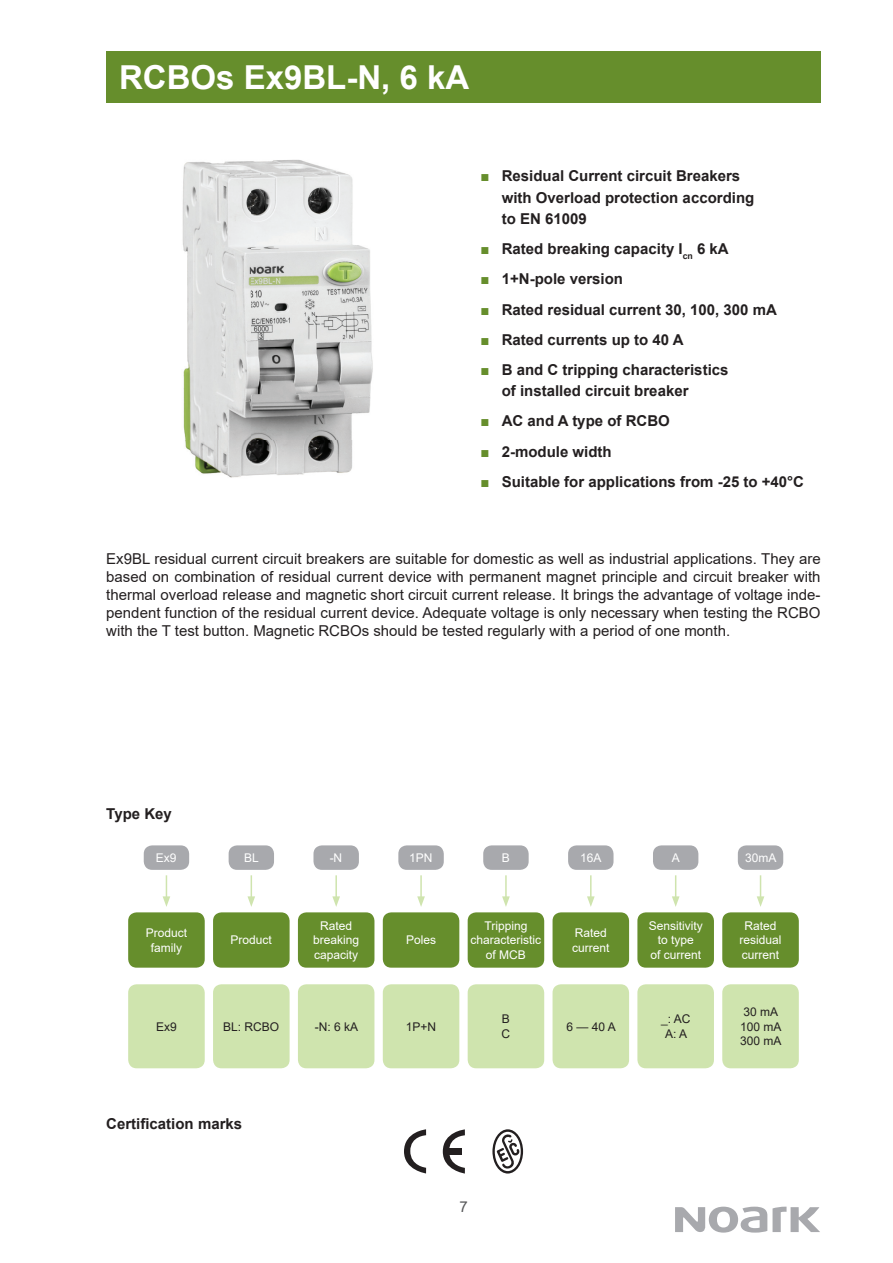
<style>
.page{position:relative;width:893px;height:1263px;background:#fff}
.page>*{position:absolute;margin:0;border:0;box-sizing:border-box;transform-origin:0 0}
.t1{font:700 33px "Arial";color:#fff}
.t2{font:15px/18px "Arial";color:#231f20;text-align:justify}
.t3{font:700 15px/21.6px "Arial";color:#231f20}
.t4{font:15px "Arial";color:#57585a}
.t5{font:12px/14.4px "Arial";color:#fff;text-align:center}
.t6{font:12px/14.4px "Arial";color:#231f20}
.s1{color:#668e2c}
</style>
<div class="page">
<svg style="left:675px;top:1206px;width:145px;height:26px"></svg>
<div style="left:106px;top:51px;width:715px;height:51px;background:#668e2c"></div>
<div style="left:144px;top:845px;width:45px;height:25px;background:#a8a9ad;border-radius:9px"></div>
<div style="left:128px;top:912px;width:77px;height:56px;background:#668e2c;border-radius:9px"></div>
<div style="left:128px;top:984px;width:77px;height:84px;background:#cfe4ae;border-radius:9px"></div>
<div style="left:229px;top:845px;width:45px;height:25px;background:#a8a9ad;border-radius:9px"></div>
<div style="left:213px;top:912px;width:77px;height:56px;background:#668e2c;border-radius:9px"></div>
<div style="left:213px;top:984px;width:77px;height:84px;background:#cfe4ae;border-radius:9px"></div>
<div style="left:313px;top:845px;width:46px;height:25px;background:#a8a9ad;border-radius:9px"></div>
<div style="left:298px;top:912px;width:76px;height:56px;background:#668e2c;border-radius:9px"></div>
<div style="left:298px;top:984px;width:76px;height:84px;background:#cfe4ae;border-radius:9px"></div>
<div style="left:398px;top:845px;width:46px;height:25px;background:#a8a9ad;border-radius:9px"></div>
<div style="left:383px;top:912px;width:76px;height:56px;background:#668e2c;border-radius:9px"></div>
<div style="left:383px;top:984px;width:76px;height:84px;background:#cfe4ae;border-radius:9px"></div>
<div style="left:568px;top:845px;width:45px;height:25px;background:#a8a9ad;border-radius:9px"></div>
<div style="left:553px;top:912px;width:76px;height:56px;background:#668e2c;border-radius:9px"></div>
<div style="left:553px;top:984px;width:76px;height:84px;background:#cfe4ae;border-radius:9px"></div>
<div style="left:653px;top:845px;width:45px;height:25px;background:#a8a9ad;border-radius:9px"></div>
<div style="left:637px;top:912px;width:77px;height:56px;background:#668e2c;border-radius:9px"></div>
<div style="left:637px;top:984px;width:77px;height:84px;background:#cfe4ae;border-radius:9px"></div>
<svg style="left:163px;top:875px;width:7px;height:32px"></svg>
<svg style="left:247px;top:875px;width:8px;height:32px"></svg>
<hr style="left:335px;top:875px;width:2px;height:24px;background:#cfe4ae">
<svg style="left:332px;top:896px;width:8px;height:11px"></svg>
<hr style="left:420px;top:875px;width:2px;height:24px;background:#cfe4ae">
<svg style="left:417px;top:896px;width:8px;height:11px"></svg>
<hr style="left:590px;top:875px;width:2px;height:24px;background:#cfe4ae">
<svg style="left:587px;top:896px;width:8px;height:11px"></svg>
<svg style="left:672px;top:875px;width:7px;height:32px"></svg>
<div style="left:483px;top:845px;width:46px;height:25px;background:#a8a9ad;border-radius:9px"></div>
<div style="left:468px;top:912px;width:76px;height:56px;background:#668e2c;border-radius:9px"></div>
<div style="left:468px;top:984px;width:76px;height:84px;background:#cfe4ae;border-radius:9px"></div>
<hr style="left:505px;top:875px;width:2px;height:24px;background:#cfe4ae">
<svg style="left:502px;top:896px;width:8px;height:11px"></svg>
<div style="left:738px;top:845px;width:45px;height:25px;background:#a8a9ad;border-radius:9px"></div>
<div style="left:722px;top:912px;width:77px;height:56px;background:#668e2c;border-radius:9px"></div>
<div style="left:722px;top:984px;width:77px;height:84px;background:#cfe4ae;border-radius:9px"></div>
<svg style="left:757px;top:875px;width:7px;height:32px"></svg>
<svg style="left:492px;top:1129px;width:31px;height:44px"></svg>
<svg style="left:404px;top:1129px;width:22px;height:44px"></svg>
<svg style="left:443px;top:1129px;width:22px;height:44px"></svg>
<div style="left:447px;top:1148px;width:15px;height:6px;background:#231f20"></div>
<img style="left:182px;top:159px;width:191px;height:319px">
<h1 class="t1" style="left:119px;top:54px;width:352px">RCBOs Ex9BL-N, 6 kA</h1>
<p class="t3" style="left:502px;top:165px;width:254px;text-indent:-21px"><span class="s1">■</span> Residual Current circuit Breakers with Overload protection according to EN 61009</p>
<p class="t3" style="left:480px;top:238px;width:250px"><span class="s1">■</span> Rated breaking capacity I<sub>cn</sub> 6 kA</p>
<p class="t3" style="left:480px;top:269px;width:144px"><span class="s1">■</span> 1+N-pole version</p>
<p class="t3" style="left:480px;top:299px;width:298px"><span class="s1">■</span> Rated residual current 30, 100, 300 mA</p>
<p class="t3" style="left:480px;top:329px;width:205px"><span class="s1">■</span> Rated currents up to 40 A</p>
<p class="t3" style="left:502px;top:359px;width:228px;text-indent:-21px"><span class="s1">■</span> B and C tripping characteristics of installed circuit breaker</p>
<p class="t3" style="left:480px;top:411px;width:191px"><span class="s1">■</span> AC and A type of RCBO</p>
<p class="t3" style="left:480px;top:441px;width:133px"><span class="s1">■</span> 2-module width</p>
<p class="t3" style="left:480px;top:471px;width:325px"><span class="s1">■</span> Suitable for applications from -25 to +40°C</p>
<p class="t2" style="left:106px;top:549px;width:716px">Ex9BL residual current circuit breakers are suitable for domestic as well as industrial applications. They are based on combination of residual current device with permanent magnet principle and circuit breaker with thermal overload release and magnetic short circuit current release. It brings the advantage of voltage inde&shy;pendent function of the residual current device. Adequate voltage is only necessary when testing the RCBO with the T test button. Magnetic RCBOs should be tested regularly with a period of one month.</p>
<p class="t3" style="left:106px;top:803px;width:67px">Type Key</p>
<p class="t5" style="left:156px;top:850px;width:22px">Ex9</p>
<p class="t5" style="left:244px;top:850px;width:16px">BL</p>
<p class="t5" style="left:330px;top:850px;width:14px">-N</p>
<p class="t5" style="left:409px;top:850px;width:25px">1PN</p>
<p class="t5" style="left:502px;top:850px;width:10px">B</p>
<p class="t5" style="left:580px;top:850px;width:23px">16A</p>
<p class="t5" style="left:672px;top:850px;width:10px">A</p>
<p class="t5" style="left:745px;top:850px;width:33px">30mA</p>
<p class="t5" style="left:146px;top:926px;width:43px">Product family</p>
<p class="t5" style="left:231px;top:933px;width:43px">Product</p>
<p class="t5" style="left:313px;top:918px;width:48px">Rated breaking capacity</p>
<p class="t5" style="left:406px;top:933px;width:32px">Poles</p>
<p class="t5" style="left:471px;top:918px;width:72px">Tripping characteristic of MCB</p>
<p class="t5" style="left:572px;top:926px;width:39px;text-align:left">Rated current</p>
<p class="t5" style="left:649px;top:918px;width:56px">Sensitivity to type<br>of current</p>
<p class="t5" style="left:739px;top:918px;width:44px">Rated residual current</p>
<p class="t6" style="left:156px;top:1019px;width:22px">Ex9</p>
<p class="t6" style="left:223px;top:1019px;width:58px">BL: RCBO</p>
<p class="t6" style="left:315px;top:1019px;width:45px">-N: 6 kA</p>
<p class="t6" style="left:406px;top:1019px;width:32px">1P+N</p>
<p class="t6" style="left:502px;top:1012px;width:10px">B<br>C</p>
<p class="t6" style="left:566px;top:1019px;width:51px">6 — 40 A</p>
<p class="t6" style="left:661px;top:1012px;width:31px;text-align:center">_: AC<br>A: A</p>
<p class="t6" style="left:740px;top:1005px;width:43px">30 mA<br>100 mA<br>300 mA</p>
<p class="t3" style="left:106px;top:1113px;width:137px">Certification marks</p>
<p class="t4" style="left:459px;top:1197px;width:10px">7</p>
</div>
